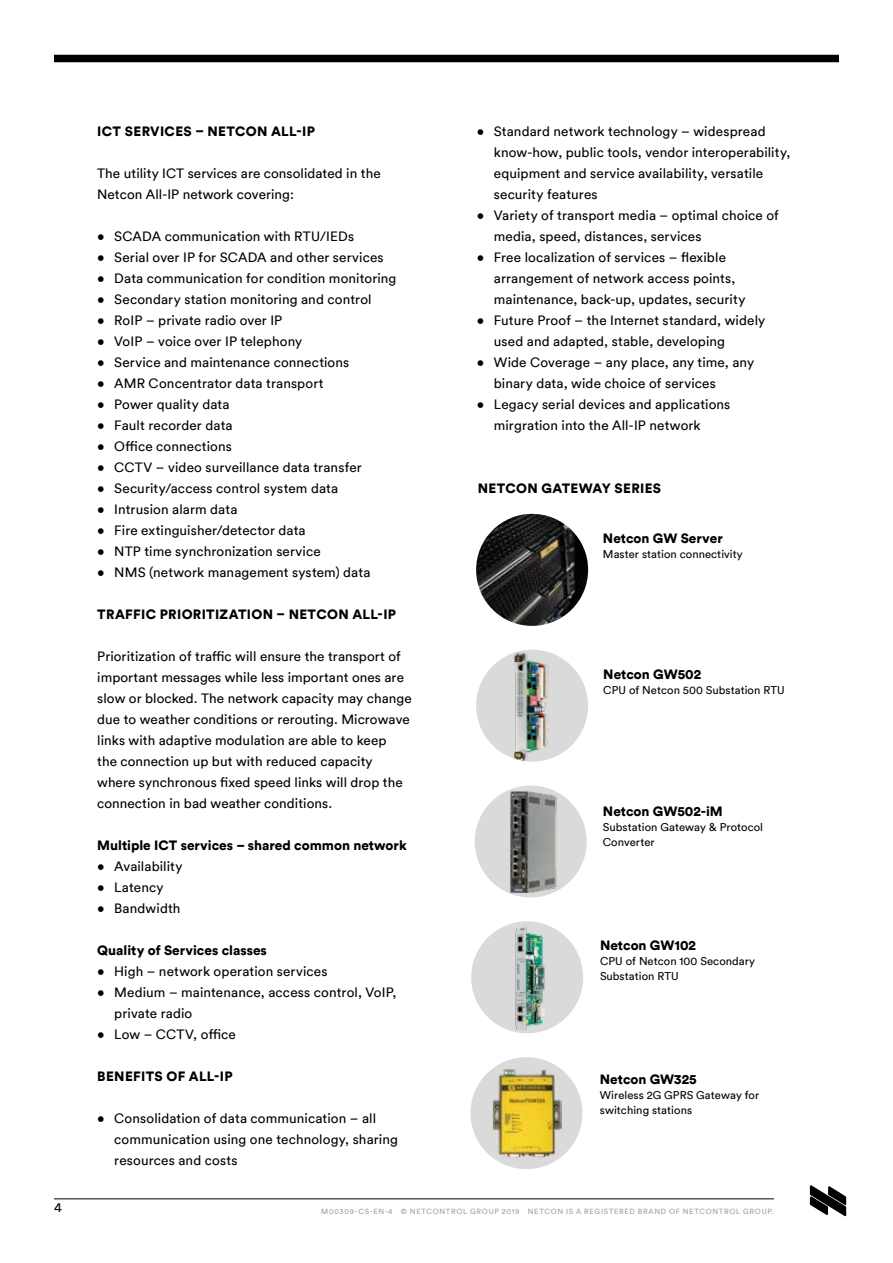
<style>
.page{position:relative;width:893px;height:1263px;background:#fff}
.page>*{position:absolute;margin:0;border:0;box-sizing:border-box;transform-origin:0 0}
.t1{font:13.5px/21px "Circular Pro TT";letter-spacing:.01em;color:#000}
.t2{font:900 13.5px "Circular Pro TT";color:#000}
.t3{font:900 13.5px "Circular Pro TT";letter-spacing:.025em;color:#000}
.t4{font:11.25px/15px "Circular Pro TT";letter-spacing:.005em;color:#000}
.t5{font:7.5px "Circular Pro TT";letter-spacing:.095em;color:#9d9d9c}
</style>
<div class="page">
<img style="left:476px;top:514px;width:112px;height:112px;border-radius:56px">
<div style="left:476px;top:650px;width:112px;height:112px;background:#dadada;border-radius:50%"></div>
<img style="left:513px;top:652px;width:38px;height:110px">
<div style="left:475px;top:785px;width:112px;height:112px;background:#dadada;border-radius:50%"></div>
<img style="left:510px;top:790px;width:47px;height:103px">
<div style="left:471px;top:921px;width:112px;height:112px;background:#dadada;border-radius:50%"></div>
<img style="left:515px;top:927px;width:30px;height:103px">
<div style="left:470px;top:1057px;width:112px;height:112px;background:#dadada;border-radius:50%"></div>
<img style="left:493px;top:1068px;width:69px;height:90px">
<svg style="left:810px;top:1185px;width:36px;height:31px"></svg>
<div style="left:54px;top:55px;width:785px;height:7px;background:#000"></div>
<hr style="left:54px;top:1198px;width:720px;height:1px;background:#000">
<p class="t1" style="left:54px;top:1196px;width:9px">4</p>
<p class="t3" style="left:97px;top:122px;width:219px">ICT SERVICES – NETCON ALL‑IP</p>
<p class="t1" style="left:97px;top:162px;width:285px">The utility ICT services are consolidated in the<br>Netcon All‑IP network covering:</p>
<p class="t1" style="left:97px;top:225px;width:258px">• SCADA communication with RTU/IEDs</p>
<p class="t1" style="left:97px;top:246px;width:288px">• Serial over IP for SCADA and other services</p>
<p class="t1" style="left:97px;top:267px;width:301px">• Data communication for condition monitoring</p>
<p class="t1" style="left:97px;top:288px;width:276px">• Secondary station monitoring and control</p>
<p class="t1" style="left:97px;top:309px;width:187px">• RoIP – private radio over IP</p>
<p class="t1" style="left:97px;top:330px;width:207px">• VoIP – voice over IP telephony</p>
<p class="t1" style="left:97px;top:351px;width:254px">• Service and maintenance connections</p>
<p class="t1" style="left:97px;top:372px;width:228px">• AMR Concentrator data transport</p>
<p class="t1" style="left:97px;top:393px;width:134px">• Power quality data</p>
<p class="t1" style="left:97px;top:414px;width:137px">• Fault recorder data</p>
<p class="t1" style="left:97px;top:435px;width:136px">• Office connections</p>
<p class="t1" style="left:97px;top:456px;width:266px">• CCTV – video surveillance data transfer</p>
<p class="t1" style="left:97px;top:477px;width:243px">• Security/access control system data</p>
<p class="t1" style="left:97px;top:498px;width:142px">• Intrusion alarm data</p>
<p class="t1" style="left:97px;top:519px;width:210px">• Fire extinguisher/detector data</p>
<p class="t1" style="left:97px;top:540px;width:225px">• NTP time synchronization service</p>
<p class="t1" style="left:97px;top:561px;width:275px">• NMS (network management system) data</p>
<p class="t3" style="left:97px;top:605px;width:300px">TRAFFIC PRIORITIZATION – NETCON ALL‑IP</p>
<p class="t1" style="left:97px;top:645px;width:316px">Prioritization of traffic will ensure the transport of important messages while less important ones are slow or blocked. The network capacity may change due to weather conditions or rerouting. Microwave links with adaptive modulation are able to keep<br>the connection up but with reduced capacity where synchronous fixed speed links will drop the connection in bad weather conditions.</p>
<p class="t2" style="left:97px;top:836px;width:311px">Multiple ICT services – shared common network</p>
<p class="t1" style="left:97px;top:855px;width:87px">• Availability</p>
<p class="t1" style="left:97px;top:876px;width:68px">• Latency</p>
<p class="t1" style="left:97px;top:897px;width:85px">• Bandwidth</p>
<p class="t2" style="left:97px;top:941px;width:171px">Quality of Services classes</p>
<p class="t1" style="left:97px;top:960px;width:232px">• High – network operation services</p>
<p class="t1" style="left:114px;top:981px;width:284px;text-indent:-17px">• Medium – maintenance, access control, VoIP, private radio</p>
<p class="t1" style="left:97px;top:1023px;width:140px">• Low – CCTV, office</p>
<p class="t3" style="left:97px;top:1067px;width:137px">BENEFITS OF ALL‑IP</p>
<p class="t1" style="left:114px;top:1107px;width:285px;text-indent:-17px">• Consolidation of data communication – all communication using one technology, sharing resources and costs</p>
<p class="t1" style="left:494px;top:120px;width:298px;text-indent:-17px">• Standard network technology – widespread know-how, public tools, vendor interoperability, equipment and service availability, versatile security features</p>
<p class="t1" style="left:494px;top:204px;width:287px;text-indent:-17px">• Variety of transport media – optimal choice of media, speed, distances, services</p>
<p class="t1" style="left:494px;top:246px;width:253px;text-indent:-17px">• Free localization of services – flexible arrangement of network access points, maintenance, back-up, updates, security</p>
<p class="t1" style="left:494px;top:309px;width:273px;text-indent:-17px">• Future Proof – the Internet standard, widely used and adapted, stable, developing</p>
<p class="t1" style="left:494px;top:351px;width:262px;text-indent:-17px">• Wide Coverage – any place, any time, any binary data, wide choice of services</p>
<p class="t1" style="left:494px;top:393px;width:238px;text-indent:-17px">• Legacy serial devices and applications mirgration into the All-IP network</p>
<p class="t3" style="left:478px;top:479px;width:185px">NETCON GATEWAY SERIES</p>
<p class="t2" style="left:603px;top:529px;width:121px">Netcon GW Server</p>
<p class="t4" style="left:603px;top:546px;width:141px">Master station connectivity</p>
<p class="t2" style="left:603px;top:664px;width:99px">Netcon GW502</p>
<p class="t4" style="left:603px;top:682px;width:183px">CPU of Netcon 500 Substation RTU</p>
<p class="t2" style="left:603px;top:802px;width:121px">Netcon GW502-iM</p>
<p class="t4" style="left:603px;top:819px;width:162px">Substation Gateway &amp; Protocol<br>Converter</p>
<p class="t2" style="left:600px;top:936px;width:97px">Netcon GW102</p>
<p class="t4" style="left:600px;top:953px;width:156px">CPU of Netcon 100 Secondary<br>Substation RTU</p>
<p class="t2" style="left:600px;top:1069px;width:98px">Netcon GW325</p>
<p class="t4" style="left:600px;top:1087px;width:161px">Wireless 2G GPRS Gateway for switching stations</p>
<p class="t5" style="left:321px;top:1207px;width:454px">M00309-CS-EN-4 © NETCONTROL GROUP 2019 NETCON IS A REGISTERED BRAND OF NETCONTROL GROUP.</p>
</div>
